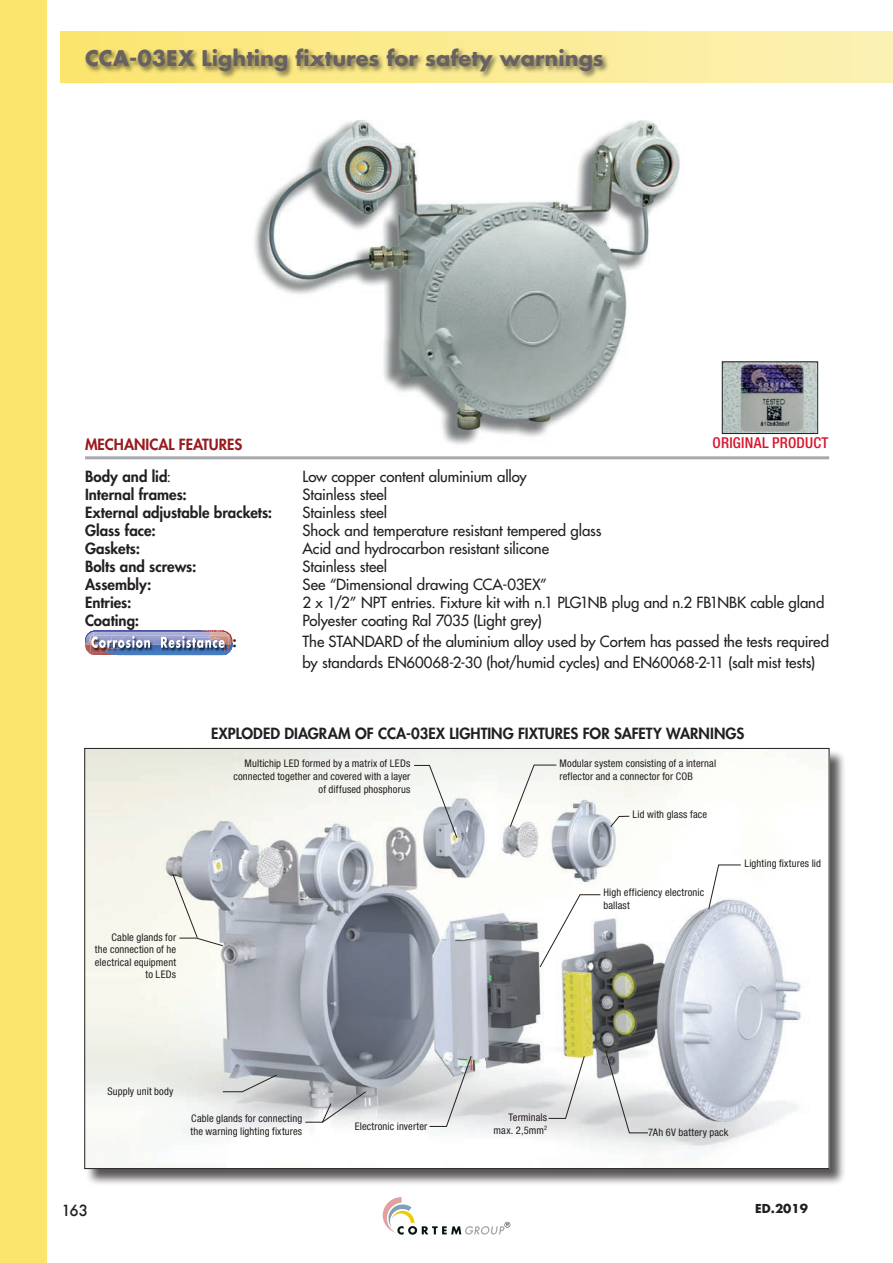
<style>
.page{position:relative;width:893px;height:1263px;background:#fff}
.page>*{position:absolute;margin:0;border:0;box-sizing:border-box;transform-origin:0 0}
.ITA_titolo_pagina{font:700 21px "Futura";color:#676162}
.ITA_testo_10pt{font:15px/21px "Futura";letter-spacing:-.005em;color:#231f20}
.ITA_testo_10pt-2{font:800 15px "Futura";color:#231f20}
.ITA_testo_10pt_heavy{font:800 15px "Futura";color:#981a1e}
.ES_titolo_pagina{font:500 condensed 15px "Helvetica Neue LT Pro";letter-spacing:.015em;color:#d7162e}
.t1{font:500 15px "Futura";color:#231f20}
.t2{font:700 12px "Futura";color:#231f20}
.t3{font:condensed 10.5px "Helvetica Neue";letter-spacing:.015em;color:#231f20}
.s1{font-weight:400}
</style>
<div class="page">
<div style="left:85px;top:749px;width:762px;height:437px;background:#231f20;opacity:.75"></div>
<img style="left:86px;top:750px;width:741px;height:417px">
<img style="left:234px;top:120px;width:475px;height:340px">
<img style="left:724px;top:363px;width:92px;height:69px">
<div style="left:722px;top:361px;width:96px;height:73px;border:1px solid #231f20"></div>
<div style="left:0;top:0;width:47px;height:1263px;background:#fbe56d"></div>
<svg style="left:383px;top:1197px;width:127px;height:38px"></svg>
<div style="left:61px;top:31px;width:832px;height:51px;background:linear-gradient(to right,#fbe56f,#fcf1b6)"></div>
<div style="left:84px;top:47px;width:526px;height:32px;background:#231f20;opacity:.6"></div>
<hr style="left:85px;top:456px;width:744px;height:3px;background:#a8a9ad">
<hr style="left:85px;top:655px;width:147px;height:1px;background:#4881c3">
<hr style="left:85px;top:654px;width:147px;height:1px;background:#477fc1">
<hr style="left:85px;top:653px;width:147px;height:1px;background:#477cc0">
<hr style="left:85px;top:652px;width:147px;height:1px;background:#477bbf">
<hr style="left:85px;top:651px;width:147px;height:1px;background:#4578bd">
<hr style="left:85px;top:650px;width:147px;height:1px;background:#4376bb">
<hr style="left:85px;top:649px;width:147px;height:1px;background:#3f73ba">
<hr style="left:85px;top:648px;width:147px;height:1px;background:#3e71b8">
<hr style="left:85px;top:647px;width:147px;height:1px;background:#436fb7">
<hr style="left:85px;top:646px;width:147px;height:1px;background:#416db5">
<hr style="left:85px;top:645px;width:147px;height:1px;background:#406bb4">
<hr style="left:85px;top:644px;width:147px;height:1px;background:#3e69b2">
<hr style="left:85px;top:643px;width:147px;height:1px;background:#3d67b1">
<hr style="left:85px;top:642px;width:147px;height:1px;background:#3d64af">
<hr style="left:85px;top:641px;width:147px;height:1px;background:#3c62ad">
<hr style="left:85px;top:640px;width:147px;height:1px;background:#3d60ac">
<hr style="left:85px;top:639px;width:147px;height:1px;background:#395dab">
<hr style="left:85px;top:638px;width:147px;height:1px;background:#3a5ba9">
<hr style="left:85px;top:637px;width:147px;height:1px;background:#3a59a7">
<hr style="left:85px;top:636px;width:147px;height:1px;background:#3a57a5">
<hr style="left:85px;top:635px;width:147px;height:1px;background:#3a54a4">
<hr style="left:85px;top:634px;width:147px;height:1px;background:#3b52a3">
<hr style="left:85px;top:633px;width:147px;height:1px;background:#394fa2">
<hr style="left:85px;top:632px;width:147px;height:1px;background:#374ca0">
<hr style="left:85px;top:631px;width:147px;height:1px;background:#384a9f">
<hr style="left:85px;top:630px;width:147px;height:1px;background:#394a9f">
<img style="left:86px;top:632px;width:3px;height:13px">
<img style="left:91px;top:648px;width:136px;height:4px">
<svg style="left:89px;top:630px;width:144px;height:18px"></svg>
<svg style="left:413px;top:765px;width:45px;height:74px"></svg>
<svg style="left:509px;top:764px;width:48px;height:64px"></svg>
<svg style="left:610px;top:815px;width:20px;height:13px"></svg>
<svg style="left:708px;top:864px;width:33px;height:46px"></svg>
<svg style="left:539px;top:894px;width:62px;height:74px"></svg>
<svg style="left:605px;top:1049px;width:44px;height:84px"></svg>
<svg style="left:548px;top:1055px;width:37px;height:64px"></svg>
<svg style="left:429px;top:1055px;width:43px;height:72px"></svg>
<svg style="left:305px;top:1091px;width:62px;height:32px"></svg>
<svg style="left:222px;top:1074px;width:56px;height:18px"></svg>
<svg style="left:172px;top:873px;width:52px;height:74px"></svg>
<p class="ITA_titolo_pagina" style="left:85px;top:43px;width:520px">CCA-03EX Lighting fixtures for safety warnings</p>
<p class="ITA_testo_10pt_heavy" style="left:85px;top:434px;width:159px">MECHANICAL FEATURES</p>
<p class="ES_titolo_pagina" style="left:713px;top:433px;width:117px">ORIGINAL PRODUCT</p>
<p class="ITA_testo_10pt-2" style="left:85px;top:466px;width:88px">Body and lid<span class="s1">:</span></p>
<p class="ITA_testo_10pt" style="left:303px;top:466px;width:226px">Low copper content aluminium alloy</p>
<p class="ITA_testo_10pt-2" style="left:85px;top:484px;width:103px">Internal frames:</p>
<p class="ITA_testo_10pt" style="left:303px;top:484px;width:86px">Stainless steel</p>
<p class="ITA_testo_10pt-2" style="left:85px;top:502px;width:189px">External adjustable brackets:</p>
<p class="ITA_testo_10pt" style="left:303px;top:502px;width:86px">Stainless steel</p>
<p class="ITA_testo_10pt-2" style="left:85px;top:520px;width:72px">Glass face:</p>
<p class="ITA_testo_10pt" style="left:303px;top:520px;width:301px">Shock and temperature resistant tempered glass</p>
<p class="ITA_testo_10pt-2" style="left:85px;top:538px;width:57px">Gaskets:</p>
<p class="ITA_testo_10pt" style="left:303px;top:538px;width:248px">Acid and hydrocarbon resistant silicone</p>
<p class="ITA_testo_10pt-2" style="left:85px;top:556px;width:113px">Bolts and screws:</p>
<p class="ITA_testo_10pt" style="left:303px;top:556px;width:86px">Stainless steel</p>
<p class="ITA_testo_10pt-2" style="left:85px;top:574px;width:68px">Assembly:</p>
<p class="ITA_testo_10pt" style="left:303px;top:574px;width:246px">See “Dimensional drawing CCA-03EX”</p>
<p class="ITA_testo_10pt-2" style="left:85px;top:592px;width:48px">Entries:</p>
<p class="ITA_testo_10pt" style="left:303px;top:592px;width:523px">2 x 1/2” NPT entries. Fixture kit with n.1 PLG1NB plug and n.2 FB1NBK cable gland</p>
<p class="ITA_testo_10pt-2" style="left:85px;top:610px;width:56px">Coating:</p>
<p class="ITA_testo_10pt" style="left:303px;top:610px;width:241px">Polyester coating Ral 7035 (Light grey)</p>
<p class="ITA_testo_10pt-2" style="left:232px;top:631px;width:6px">:</p>
<p class="ITA_testo_10pt" style="left:303px;top:631px;width:528px">The STANDARD of the aluminium alloy used by Cortem has passed the tests required by standards EN60068-2-30 (hot/humid cycles) and EN60068-2-11 (salt mist tests)</p>
<p class="ITA_testo_10pt-2" style="left:211px;top:724px;width:535px">EXPLODED DIAGRAM OF CCA-03EX LIGHTING FIXTURES FOR SAFETY WARNINGS</p>
<p class="t3" style="left:112px;top:931px;width:66px">Cable glands for</p>
<p class="t3" style="left:95px;top:943px;width:83px">the connection of he</p>
<p class="t3" style="left:95px;top:956px;width:83px">electrical equipment</p>
<p class="t3" style="left:146px;top:969px;width:32px">to LEDs</p>
<p class="t3" style="left:245px;top:757px;width:167px">Multichip LED formed by a matrix of LEDs</p>
<p class="t3" style="left:233px;top:770px;width:178px">connected together and covered with a layer</p>
<p class="t3" style="left:319px;top:783px;width:93px">of diffused phosphorus</p>
<p class="t3" style="left:559px;top:757px;width:158px">Modular system consisting of a internal</p>
<p class="t3" style="left:559px;top:770px;width:135px">reflector and a connector for COB</p>
<p class="t3" style="left:632px;top:808px;width:76px">Lid with glass face</p>
<p class="t3" style="left:603px;top:886px;width:102px">High efficiency electronic</p>
<p class="t3" style="left:603px;top:899px;width:28px">ballast</p>
<p class="t3" style="left:744px;top:857px;width:78px">Lighting fixtures lid</p>
<p class="t3" style="left:107px;top:1085px;width:68px">Supply unit body</p>
<p class="t3" style="left:191px;top:1113px;width:112px">Cable glands for connecting</p>
<p class="t3" style="left:191px;top:1125px;width:113px">the warning lighting fixtures</p>
<p class="t3" style="left:508px;top:1111px;width:40px">Terminals</p>
<p class="t3" style="left:355px;top:1121px;width:74px">Electronic inverter</p>
<p class="t3" style="left:494px;top:1124px;width:55px">max. 2,5mm<sup>2</sup></p>
<p class="t3" style="left:648px;top:1126px;width:82px">7Ah 6V battery pack</p>
<p class="t1" style="left:62px;top:1200px;width:28px">163</p>
<p class="t2" style="left:755px;top:1200px;width:54px">ED.2019</p>
</div>
